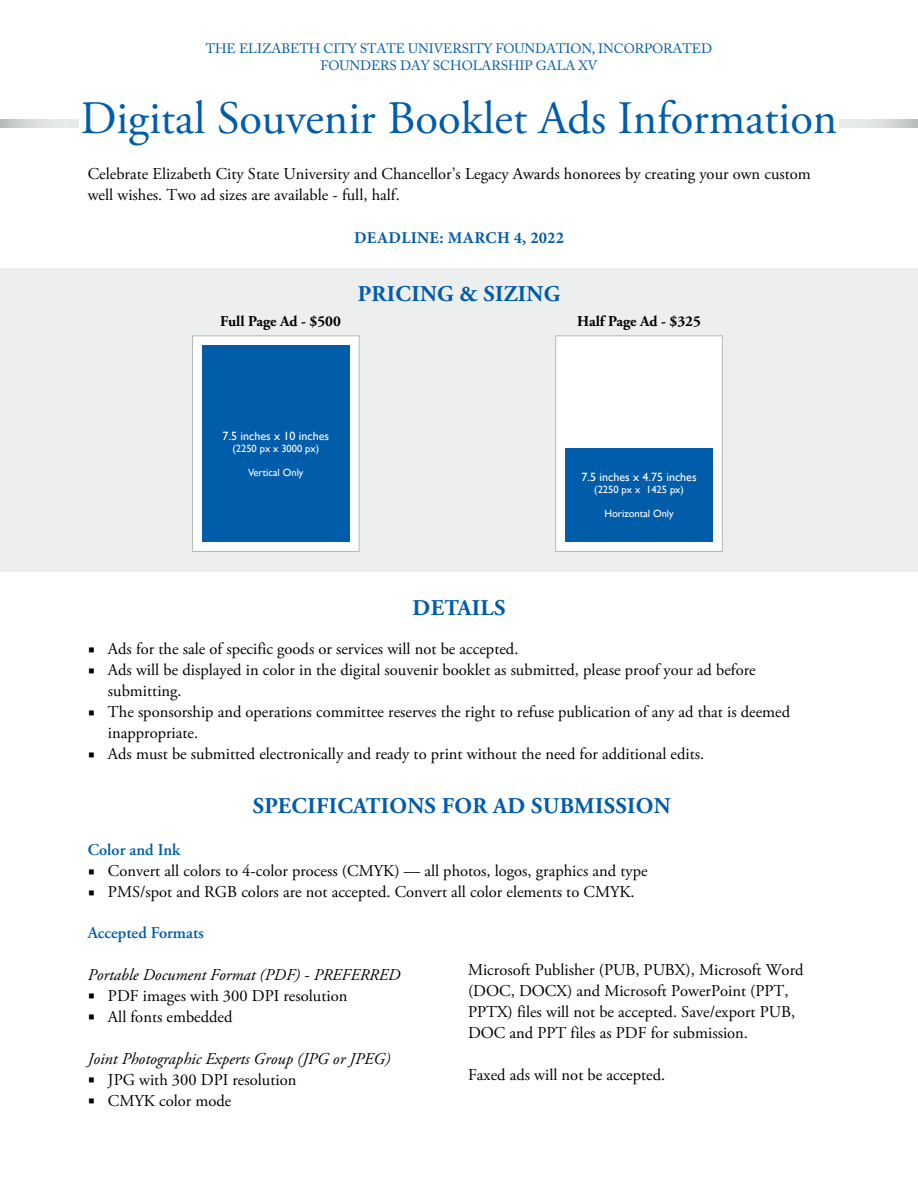
<style>
.page{position:relative;width:918px;height:1188px;background:#fff}
.page>*{position:absolute;margin:0;border:0;box-sizing:border-box;transform-origin:0 0}
.Default{font:46.5px "Adobe Garamond Pro";color:#015caa}
.t1{font:700 22.5px "Adobe Garamond Pro";letter-spacing:.015em;color:#015caa}
.Default-2{font:16.5px/21px "Adobe Garamond Pro";color:#000001}
.t2{font:italic 16.5px "Adobe Garamond Pro";color:#000001}
.t3{font:600 16.5px "Adobe Garamond Pro";color:#015caa}
.Default-3{font:700 16.5px "Minion Pro";letter-spacing:.015em;color:#015caa}
.t4{font:700 15px "Adobe Garamond Pro";color:#000001}
.Default-4{font:13.5px/16.2px "Adobe Caslon Pro";letter-spacing:-.005em;color:#015caa;text-align:center}
.t5{font:12px "Gill Sans";color:#fff}
.t6{font:10.5px "Gill Sans";color:#fff}
</style>
<div class="page">
<div style="left:0;top:268px;width:918px;height:304px;background:#edeeee"></div>
<svg style="left:0;top:120px;width:79px;height:7px"></svg>
<div style="left:192px;top:336px;width:167px;height:216px;background:#fff;border:1px solid #b4b8b9"></div>
<div style="left:202px;top:345px;width:147px;height:197px;background:#015caa"></div>
<div style="left:556px;top:336px;width:166px;height:216px;background:#fff;border:1px solid #b4b8b9"></div>
<div style="left:565px;top:449px;width:148px;height:93px;background:#015caa"></div>
<svg style="left:839px;top:120px;width:79px;height:7px"></svg>
<p class="Default-4" style="left:206px;top:41px;width:508px">THE ELIZABETH CITY STATE UNIVERSITY FOUNDATION, INCORPORATED<br>FOUNDERS DAY SCHOLARSHIP GALA XV</p>
<p class="Default" style="left:81px;top:90px;width:758px">Digital Souvenir Booklet Ads Information</p>
<p class="Default-2" style="left:88px;top:164px;width:725px">Celebrate Elizabeth City State University and Chancellor’s Legacy Awards honorees by creating your own custom well wishes. Two ad sizes are available - full, half.</p>
<p class="Default-3" style="left:354px;top:226px;width:211px">DEADLINE: MARCH 4, 2022</p>
<p class="t1" style="left:358px;top:280px;width:204px">PRICING &amp; SIZING</p>
<p class="t4" style="left:220px;top:312px;width:122px">Full Page Ad - $500</p>
<p class="t4" style="left:577px;top:312px;width:125px">Half Page Ad - $325</p>
<p class="t5" style="left:223px;top:429px;width:108px">7.5 inches x 10 inches</p>
<p class="t6" style="left:232px;top:442px;width:88px">(2250 px x 3000 px)</p>
<p class="t6" style="left:248px;top:466px;width:57px">Vertical Only</p>
<p class="t5" style="left:582px;top:470px;width:117px">7.5 inches x 4.75 inches</p>
<p class="t6" style="left:594px;top:484px;width:91px">(2250 px x 1425 px)</p>
<p class="t6" style="left:605px;top:508px;width:71px">Horizontal Only</p>
<p class="t1" style="left:413px;top:595px;width:94px">DETAILS</p>
<p class="Default-2" style="left:88px;top:639px;width:432px">▪ Ads for the sale of specific goods or services will not be accepted.</p>
<p class="Default-2" style="left:108px;top:660px;width:649px;text-indent:-20px">▪ Ads will be displayed in color in the digital souvenir booklet as submitted, please proof your ad before submitting.</p>
<p class="Default-2" style="left:108px;top:702px;width:684px;text-indent:-20px">▪ The sponsorship and operations committee reserves the right to refuse publication of any ad that is deemed inappropriate.</p>
<p class="Default-2" style="left:88px;top:744px;width:618px">▪ Ads must be submitted electronically and ready to print without the need for additional edits.</p>
<p class="t1" style="left:253px;top:793px;width:419px">SPECIFICATIONS FOR AD SUBMISSION</p>
<p class="t3" style="left:88px;top:840px;width:94px">Color and Ink</p>
<p class="Default-2" style="left:88px;top:861px;width:561px">▪ Convert all colors to 4-color process (CMYK) — all photos, logos, graphics and type</p>
<p class="Default-2" style="left:88px;top:882px;width:549px">▪ PMS/spot and RGB colors are not accepted. Convert all color elements to CMYK.</p>
<p class="t3" style="left:88px;top:923px;width:118px">Accepted Formats</p>
<p class="t2" style="left:88px;top:964px;width:314px">Portable Document Format (PDF) - PREFERRED</p>
<p class="Default-2" style="left:88px;top:985px;width:261px">▪ PDF images with 300 DPI resolution</p>
<p class="Default-2" style="left:88px;top:1006px;width:146px">▪ All fonts embedded</p>
<p class="t2" style="left:88px;top:1048px;width:304px">Joint Photographic Experts Group (JPG or JPEG)</p>
<p class="Default-2" style="left:88px;top:1069px;width:210px">▪ JPG with 300 DPI resolution</p>
<p class="Default-2" style="left:88px;top:1090px;width:145px">▪ CMYK color mode</p>
<p class="Default-2" style="left:468px;top:960px;width:337px">Microsoft Publisher (PUB, PUBX), Microsoft Word (DOC, DOCX) and Microsoft PowerPoint (PPT, PPTX) files will not be accepted. Save/export PUB, DOC and PPT files as PDF for submission.</p>
<p class="Default-2" style="left:468px;top:1065px;width:199px">Faxed ads will not be accepted.</p>
</div>
